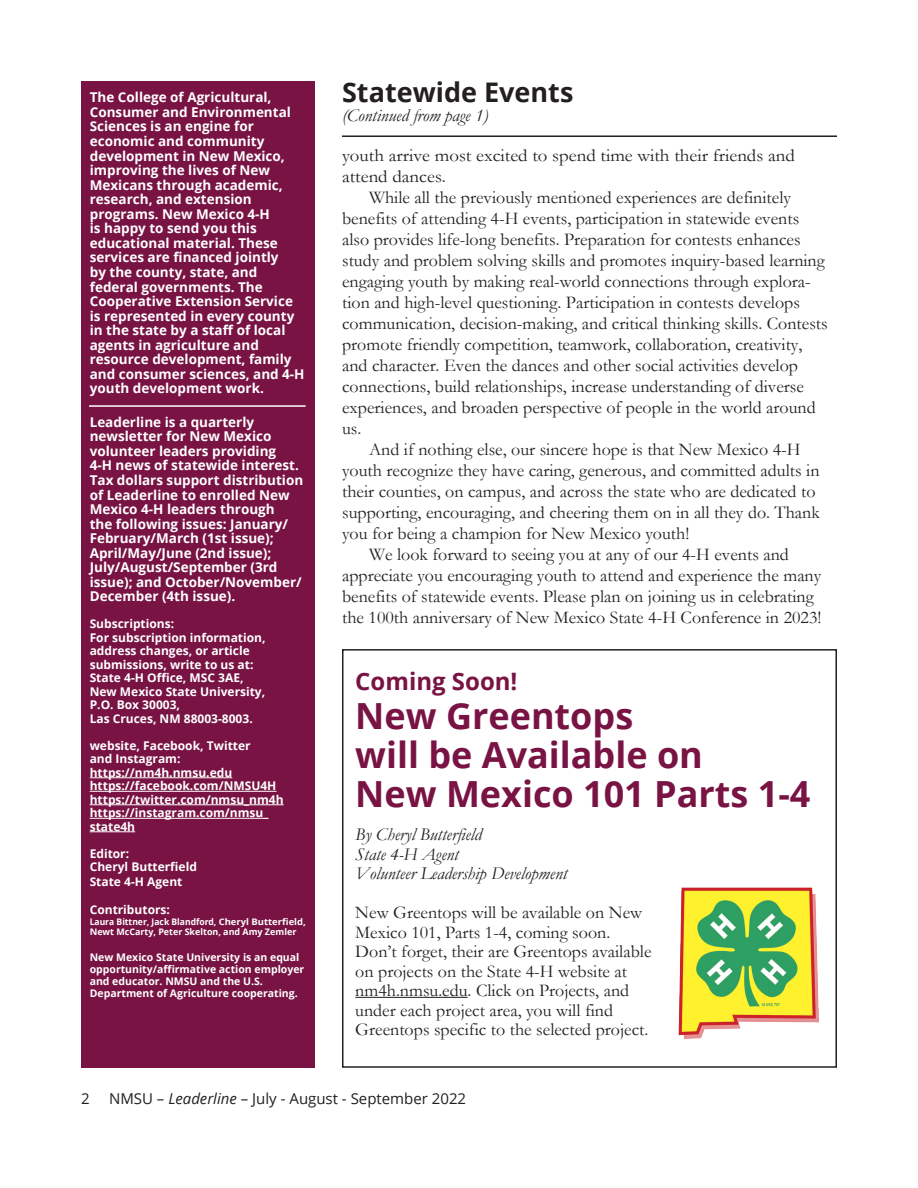
<style>
.page{position:relative;width:918px;height:1188px;background:#fff}
.page>*{position:absolute;margin:0;border:0;box-sizing:border-box;transform-origin:0 0}
.t1{font:700 36px "Open Sans";color:#781343}
.t2{font:700 27px "Open Sans";color:#231f20}
.t3{font:700 24px "Open Sans";color:#781343}
.Paragraph{font:18px/21px "Garamond";color:#231f20}
.Paragraph-2{font:italic 18px "Garamond";color:#231f20}
.Paragraph-3{font:18px/21px "Garamond";color:#231f20;scale:1.05 1}
.t4{font:15px "Open Sans";color:#231f20}
.Paragraph-4{font:700 13.5px/14.5px "Open Sans";color:#fff}
.Paragraph-5{font:700 12px/13.5px "Open Sans";color:#fff}
.Paragraph-6{font:700 10.5px/12px "Open Sans";color:#fff}
.Paragraph-7{font:700 9px "Open Sans";color:#fff;scale:.95 1}
.Paragraph-8{font:700 9px "Open Sans";color:#fff;scale:1.05 1}
.s1{font-style:italic}
</style>
<div class="page">
<div style="left:81px;top:82px;width:234px;height:986px;background:#781343"></div>
<hr style="left:89px;top:405px;width:217px;height:2px;background:#fff">
<hr style="left:90px;top:777px;width:142px;height:1px;background:#fff">
<hr style="left:90px;top:791px;width:187px;height:1px;background:#fff">
<hr style="left:90px;top:804px;width:194px;height:1px;background:#fff">
<hr style="left:90px;top:818px;width:178px;height:1px;background:#fff">
<hr style="left:90px;top:831px;width:45px;height:1px;background:#fff">
<hr style="left:342px;top:135px;width:495px;height:2px;background:#231f20">
<svg style="left:342px;top:649px;width:495px;height:419px"></svg>
<hr style="left:355px;top:997px;width:113px;height:1px;background:#231f20">
<img style="left:678px;top:887px;width:141px;height:152px">
<p class="Paragraph-4" style="left:90px;top:90px;width:216px">The College of Agricultural,<br>Consumer and Environmental<br>Sciences is an engine for economic and community development in New Mexico, improving the lives of New<br>Mexicans through academic, research, and extension programs. New Mexico 4-H<br>is happy to send you this educational material. These services are financed jointly<br>by the county, state, and federal governments. The<br>Cooperative Extension Service is represented in every county in the state by a staff of local agents in agriculture and resource development, family and consumer sciences, and 4-H youth development work.</p>
<p class="Paragraph-4" style="left:90px;top:414px;width:215px">Leaderline is a quarterly newsletter for New Mexico volunteer leaders providing<br>4-H news of statewide interest.<br>Tax dollars support distribution of Leaderline to enrolled New<br>Mexico 4-H leaders through<br>the following issues: January/<br>February/March (1st issue);<br>April/May/June (2nd issue);<br>July/August/September (3rd issue); and October/November/<br>December (4th issue).</p>
<p class="Paragraph-5" style="left:90px;top:617px;width:86px">Subscriptions:</p>
<p class="Paragraph-5" style="left:90px;top:630px;width:177px">For subscription information, address changes, or article submissions, write to us at:<br>State 4-H Office, MSC 3AE,<br>New Mexico State University,<br>P.O. Box 30003,<br>Las Cruces, NM 88003-8003.</p>
<p class="Paragraph-5" style="left:90px;top:738px;width:162px">website, Facebook, Twitter</p>
<p class="Paragraph-5" style="left:90px;top:752px;width:92px">and Instagram:</p>
<p class="Paragraph-5" style="left:90px;top:765px;width:144px">https://nm4h.nmsu.edu</p>
<p class="Paragraph-5" style="left:90px;top:779px;width:188px">https://facebook.com/NMSU4H</p>
<p class="Paragraph-5" style="left:90px;top:792px;width:195px">https://twitter.com/nmsu_nm4h</p>
<p class="Paragraph-5" style="left:90px;top:806px;width:180px">https://instagram.com/nmsu_ state4h</p>
<p class="Paragraph-5" style="left:90px;top:846px;width:41px">Editor:</p>
<p class="Paragraph-5" style="left:90px;top:860px;width:109px">Cheryl Butterfield</p>
<p class="Paragraph-5" style="left:90px;top:874px;width:94px">State 4-H Agent</p>
<p class="Paragraph-5" style="left:90px;top:903px;width:82px">Contributors:</p>
<p class="Paragraph-7" style="left:90px;top:915px;width:229px">Laura Bittner, Jack Blandford, Cheryl Butterfield,</p>
<p class="Paragraph-8" style="left:90px;top:926px;width:198px">Newt McCarty, Peter Skelton, and Amy Zemler</p>
<p class="Paragraph-6" style="left:90px;top:951px;width:216px">New Mexico State University is an equal opportunity/affirmative action employer and educator. NMSU and the U.S.<br>Department of Agriculture cooperating.</p>
<h2 class="t2" style="left:342px;top:73px;width:233px">Statewide Events</h2>
<p class="Paragraph-2" style="left:342px;top:103px;width:148px">(Continued from page 1)</p>
<p class="Paragraph-3" style="left:342px;top:144px;width:433px">youth arrive most excited to spend time with their friends and attend dances.</p>
<p class="Paragraph" style="left:342px;top:186px;width:487px;text-indent:27px">While all the previously mentioned experiences are definitely benefits of attending 4-H events, participation in statewide events also provides life-long benefits. Preparation for contests enhances study and problem solving skills and promotes inquiry-based learning engaging youth by making real-world connections through explora&shy;tion and high-level questioning. Participation in contests develops communication, decision-making, and critical thinking skills. Contests promote friendly competition, teamwork, collaboration, creativity, and character. Even the dances and other social activities develop connections, build relationships, increase understanding of diverse experiences, and broaden perspective of people in the world around us.</p>
<p class="Paragraph" style="left:342px;top:438px;width:479px;text-indent:27px">And if nothing else, our sincere hope is that New Mexico 4-H youth recognize they have caring, generous, and committed adults in their counties, on campus, and across the state who are dedicated to supporting, encouraging, and cheering them on in all they do. Thank you for being a champion for New Mexico youth!</p>
<p class="Paragraph" style="left:342px;top:543px;width:481px;text-align:center">We look forward to seeing you at any of our 4-H events and appreciate you encouraging youth to attend and experience the many benefits of statewide events. Please plan on joining us in celebrating the 100th anniversary of New Mexico State 4-H Conference in 2023!</p>
<h2 class="t3" style="left:355px;top:664px;width:164px">Coming Soon!</h2>
<h2 class="t1" style="left:355px;top:691px;width:279px">New Greentops</h2>
<h2 class="t1" style="left:355px;top:730px;width:349px">will be Available on</h2>
<h2 class="t1" style="left:355px;top:769px;width:457px">New Mexico 101 Parts 1-4</h2>
<p class="Paragraph-2" style="left:355px;top:822px;width:128px">By Cheryl Butterfield</p>
<p class="Paragraph-2" style="left:355px;top:842px;width:105px">State 4-H Agent</p>
<p class="Paragraph-2" style="left:355px;top:861px;width:213px">Volunteer Leadership Development</p>
<p class="Paragraph" style="left:355px;top:902px;width:298px;line-height:19.5px">New Greentops will be available on New Mexico 101, Parts 1-4, coming soon.<br>Don’t forget, their are Greentops available on projects on the State 4-H website at nm4h.nmsu.edu. Click on Projects, and under each project area, you will find Greentops specific to the selected project.</p>
<p class="t4" style="left:81px;top:1089px;width:10px">2</p>
<p class="t4" style="left:109px;top:1089px;width:359px">NMSU – <span class="s1">Leaderline</span> – July - August - September 2022</p>
</div>
